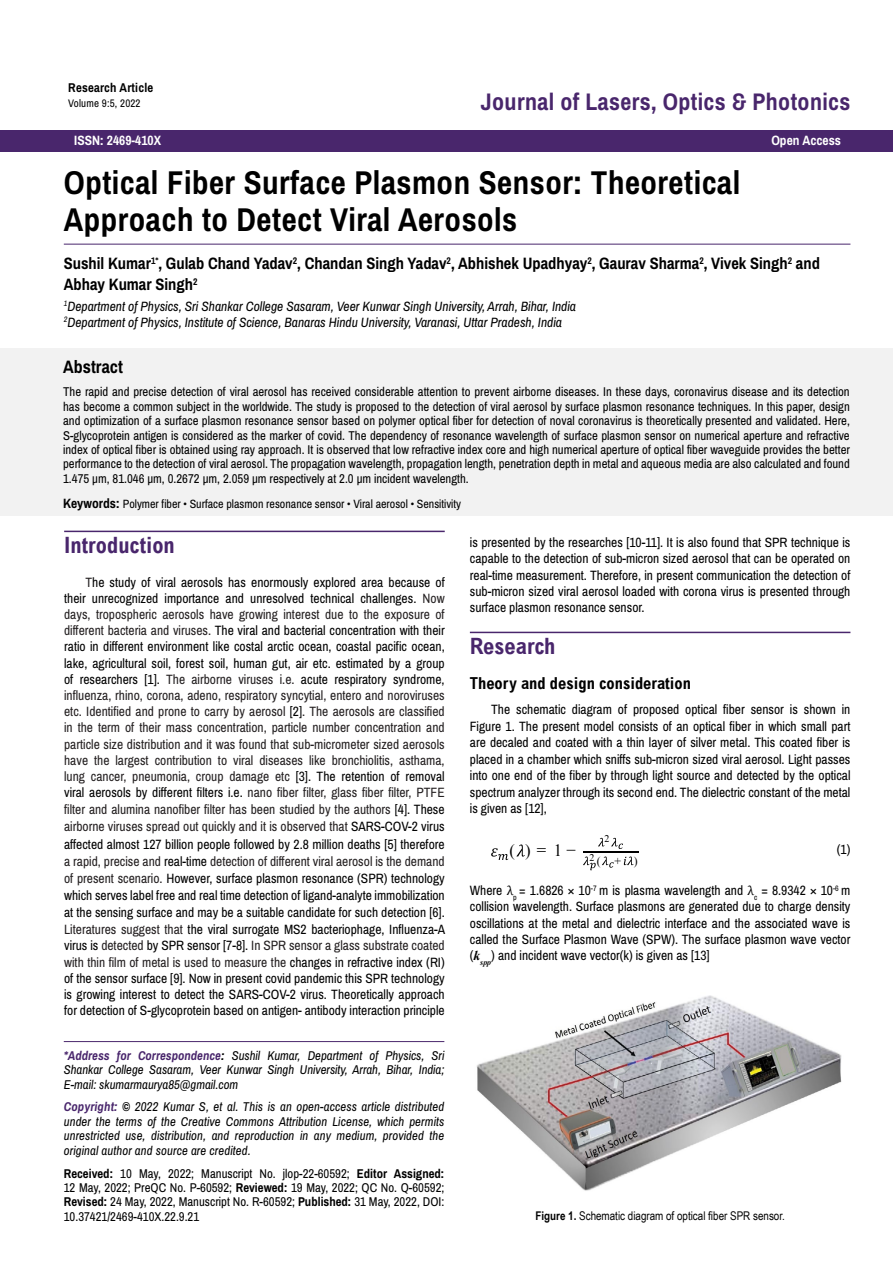
<style>
.page{position:relative;width:893px;height:1263px;background:#fff}
.page>*{position:absolute;margin:0;border:0;box-sizing:border-box;transform-origin:0 0}
.t1{font:700 33px/37.5px "Archivo Narrow";letter-spacing:.015em;color:#000}
.t2{font:700 24px "Archivo Narrow";letter-spacing:.015em;color:#49266c}
.t3{font:700 condensed 22.5px "Arial";color:#49266c}
.t4{font:700 18px "Archivo Narrow";color:#000}
.t5{font:17.1px "Times New Roman";color:#000}
.t6{font:700 16.5px/21px "Archivo Narrow";color:#000}
.t7{font:700 condensed 16.5px "Arial";color:#000}
.t8{font:13.5px/16.5px "Archivo Narrow";color:#000;text-align:justify}
.t9{font:italic 13.5px/16.2px "Archivo Narrow";color:#000}
.t10{font:700 13.5px "Archivo Narrow";color:#fff}
.t11{font:12.75px/14.4px "Archivo Narrow";color:#000;text-align:justify}
.t12{font:italic 12.75px/14.4px "Archivo Narrow";letter-spacing:.005em;color:#000;text-align:justify}
.t13{font:700 12.75px "Archivo Narrow";letter-spacing:.015em;color:#000}
.t14{font:12px "Archivo Narrow";color:#000}
.t15{font:12px "Arial Narrow";color:#000}
.t16{font:12px "Times New Roman";color:#000}
.t17{font:10.95px "Archivo Narrow";letter-spacing:.015em;color:#000}
.t18{font:10.2px "Times New Roman";color:#000}
.s1{font-weight:700;font-size:13.5px}
.s2{color:#242021}
.s3{font-weight:700;color:#49266c}
.s4{font-weight:700}
.s5{font-family:"Cambria Math"}
.s6{font-family:"Times New Roman";font-weight:700;font-style:italic}
</style>
<div class="page">
<div style="left:0;top:130px;width:893px;height:21px;background:#49266c"></div>
<div style="left:0;top:348px;width:892px;height:168px;background:#f2f2f2"></div>
<hr style="left:64px;top:244px;width:786px;height:1px;background:#49266c">
<hr style="left:64px;top:1041px;width:380px;height:1px;background:#49266c">
<hr style="left:64px;top:531px;width:381px;height:1px;background:#49266c">
<hr style="left:470px;top:632px;width:380px;height:1px;background:#49266c">
<svg style="left:491px;top:848px;width:17px;height:12px"></svg>
<svg style="left:516px;top:844px;width:9px;height:13px"></svg>
<svg style="left:598px;top:838px;width:6px;height:8px"></svg>
<svg style="left:611px;top:838px;width:12px;height:11px"></svg>
<svg style="left:583px;top:856px;width:13px;height:14px"></svg>
<svg style="left:602px;top:856px;width:12px;height:12px"></svg>
<svg style="left:624px;top:856px;width:10px;height:9px"></svg>
<hr style="left:583px;top:851px;width:56px;height:1px;background:#000">
<img style="left:476px;top:995px;width:366px;height:196px">
<p class="t13" style="left:68px;top:80px;width:87px">Research Article</p>
<p class="t17" style="left:68px;top:97px;width:74px">Volume 9:5, 2022</p>
<h2 class="t2" style="left:481px;top:87px;width:371px">Journal of Lasers, Optics &amp; Photonics</h2>
<p class="t10" style="left:74px;top:133px;width:88px">ISSN: 2469-410X</p>
<p class="t10" style="left:771px;top:133px;width:71px">Open Access</p>
<h1 class="t1" style="left:64px;top:164px;width:678px">Optical Fiber Surface Plasmon Sensor: Theoretical<br>Approach to Detect Viral Aerosols</h1>
<p class="t6" style="left:64px;top:253px;width:758px">Sushil Kumar<sup>1*</sup>, Gulab Chand Yadav<sup>2</sup>, Chandan Singh Yadav<sup>2</sup>, Abhishek Upadhyay<sup>2</sup>, Gaurav Sharma<sup>2</sup>, Vivek Singh<sup>2</sup> and<br>Abhay Kumar Singh<sup>2</sup></p>
<p class="t9" style="left:64px;top:298px;width:514px"><sup>1</sup>Department of Physics, Sri Shankar College Sasaram, Veer Kunwar Singh University, Arrah, Bihar, India<br><sup>2</sup>Department of Physics, Institute of Science, Banaras Hindu University, Varanasi, Uttar Pradesh, India</p>
<h3 class="t4" style="left:63px;top:356px;width:61px">Abstract</h3>
<p class="t11" style="left:63px;top:385px;width:788px">The rapid and precise detection of viral aerosol has received considerable attention to prevent airborne diseases. In these days, coronavirus disease and its detection has become a common subject in the worldwide. The study is proposed to the detection of viral aerosol by surface plasmon resonance techniques. In this paper, design and optimization of a surface plasmon resonance sensor based on polymer optical fiber for detection of noval coronavirus is theoretically presented and validated. Here, S-glycoprotein antigen is considered as the marker of covid. The dependency of resonance wavelength of surface plasmon sensor on numerical aperture and refractive index of optical fiber is obtained using ray approach. It is observed that low refractive index core and high numerical aperture of optical fiber waveguide provides the better performance to the detection of viral aerosol. The propagation wavelength, propagation length, penetration depth in metal and aqueous media are also calculated and found 1.475 μm, 81.046 μm, 0.2672 μm, 2.059 μm respectively at 2.0 μm incident wavelength.</p>
<p class="t14" style="left:63px;top:496px;width:399px"><span class="s1">Keywords:</span> Polymer fiber • Surface plasmon resonance sensor • Viral aerosol • Sensitivity</p>
<h3 class="t3" style="left:64px;top:533px;width:112px">Introduction</h3>
<p class="t8" style="left:64px;top:574px;width:383px;text-indent:21px"><span class="s2">T</span>he study of viral aerosols has enormously explored area because of their unrecognized importance and unresolved technical challenges. <span class="s2">Now days, tropospheric aerosols have growing interest due to the exposure of different bacteria and viruses.</span> The viral and bacterial concentration with their ratio in different environment like costal arctic ocean, coastal pacific ocean, lake, agricultural soil, forest soil, human gut, air etc. estimated by a group of researchers [1]. <span class="s2">The airborne viruses i.e.</span> acute respiratory syndrome, <span class="s2">influenza, rhino, corona, adeno, respiratory syncytial, entero and noroviruses etc. Identified and prone to carry by aerosol</span> [2]<span class="s2">. The aerosols are classified in the term of their mass concentration, particle number concentration and particle size distribution and it was found that sub-micrometer sized aerosols have the largest contribution to viral diseases like bronchiolitis, asthama, lung cancer, pneumonia, croup damage etc</span> [3]. The retention of removal viral aerosols by different filters i.e. <span class="s2">nano fiber filter, glass fiber filter, PTFE filter and alumina nanofiber filter has been studied by the authors</span> [4]. These <span class="s2">airborne viruses spread out quickly and it is observed that</span> SARS-COV-2 virus affected almost 127 billion people followed by 2.8 million deaths [5] therefore <span class="s2">a rapid, precise and</span> real-time <span class="s2">detection of different viral aerosol is the demand of present scenario.</span> However, surface plasmon resonance (SPR) technology which serves label free and real time detection of ligand-analyte immobilization at the sensing surface and may be a suitable candidate for such detection [6].<br><span class="s2">Literatures suggest that</span> the viral surrogate MS2 bacteriophage, Influenza-A virus is <span class="s2">detected</span> by SPR sensor [7-8]. <span class="s2">In SPR sensor a glass substrate coated with thin film of metal is used to measure the</span> changes in refractive index (RI) of the sensor surface [9]. Now in present covid pandemic this SPR technology is growing interest to detect the SARS-COV-2 virus. Theoretically approach for detection of S-glycoprotein based on antigen- antibody interaction principle</p>
<p class="t12" style="left:64px;top:1048px;width:382px"><span class="s3">*Address for Correspondence</span><span class="s4">:</span> Sushil Kumar, Department of Physics, Sri Shankar College Sasaram, Veer Kunwar Singh University, Arrah, Bihar, India; E-mail: skumarmaurya85@gmail.com</p>
<p class="t12" style="left:64px;top:1100px;width:382px"><span class="s3">Copyright:</span> <span class="s4">©</span> 2022 Kumar S, et al. This is an open-access article distributed under the terms of the Creative Commons Attribution License, which permits unrestricted use, distribution, and reproduction in any medium, provided the original author and source are credited.</p>
<p class="t11" style="left:64px;top:1166px;width:382px"><span class="s4">Received:</span> 10 May, 2022; Manuscript No. jlop-22-60592; <span class="s4">Editor Assigned:<br></span>12 May, 2022; PreQC No. P-60592; <span class="s4">Reviewed:</span> 19 May, 2022; QC No. Q-60592; <span class="s4">Revised:</span> 24 May, 2022, Manuscript No. R-60592; <span class="s4">Published:</span> 31 May, 2022, DOI:<br>10.37421/2469-410X.22.9.21</p>
<p class="t8" style="left:470px;top:535px;width:382px">is presented by the researches [10-11]. It is also found that SPR technique is capable to the detection of sub-micron sized aerosol that can be operated on real-time measurement. Therefore, in present communication the detection of sub-micron sized viral aerosol loaded with corona virus is presented through surface plasmon resonance sensor.</p>
<h3 class="t3" style="left:470px;top:634px;width:87px">Research</h3>
<p class="t7" style="left:470px;top:674px;width:223px">Theory and design consideration</p>
<p class="t8" style="left:470px;top:702px;width:382px;text-indent:21px">The schematic diagram of proposed optical fiber sensor is shown in Figure 1. The present model consists of an optical fiber in which small part are decaled and coated with a thin layer of silver metal. This coated fiber is placed in a chamber which sniffs sub-micron sized viral aerosol. Light passes into one end of the fiber by through light source and detected by the optical spectrum analyzer through its second end. The dielectric constant of the metal is given as [12],</p>
<p class="t5" style="left:509px;top:839px;width:68px">( )=1−</p>
<p class="t18" style="left:605px;top:832px;width:6px">2</p>
<p class="t16" style="left:590px;top:852px;width:50px"><sup>2</sup>(+)</p>
<p class="t8" style="left:837px;top:842px;width:15px">(1)</p>
<p class="t8" style="left:470px;top:883px;width:382px">Where <span class="s5">λ</span><sub>p</sub> = 1.6826 × 10<sup>-7</sup> m is plasma wavelength and <span class="s5">λ</span><sub>c</sub> = 8.9342 × 10<sup>-6</sup> m collision wavelength. Surface plasmons are generated due to charge density oscillations at the metal and dielectric interface and the associated wave is called the Surface Plasmon Wave (SPW). The surface plasmon wave vector (<span class="s6">k</span><sub>spp</sub>) and incident wave vector(k) is given as [13]</p>
<p class="t15" style="left:535px;top:1207px;width:251px"><span class="s4">Figure 1.</span> Schematic diagram of optical fiber SPR sensor.</p>
</div>
